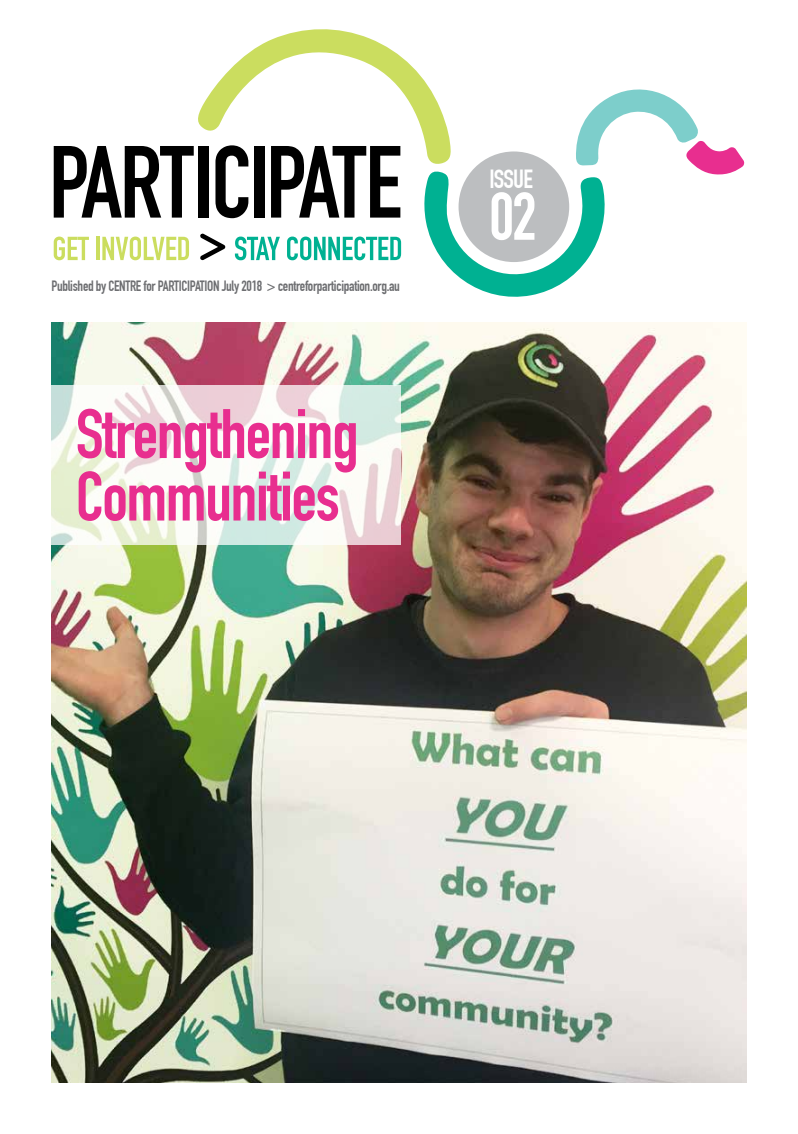
<style>
.page{position:relative;width:798px;height:1134px;background:#fff}
.page>*{position:absolute;margin:0;border:0;box-sizing:border-box;transform-origin:0 0}
.t1{font:700 68.75px/62.5px "DIN Condensed";letter-spacing:-.02em;color:#e82e8f}
.t2{font:700 66.25px "DIN Condensed";color:#fff}
.t3{font:700 25.75px "DIN Condensed";letter-spacing:-.03em;color:#fff}
.t4{font:700 14.62px "DIN Condensed";letter-spacing:-.02em;color:#6d6e71}
</style>
<div class="page">
<svg style="left:54px;top:29px;width:690px;height:268px"></svg>
<div style="left:458px;top:151px;width:111px;height:111px;background:#bcbec0;border-radius:50%"></div>
<img style="left:51px;top:322px;width:695px;height:760px">
<svg style="left:51px;top:385px;width:350px;height:159px;fill:#f8f9f3"></svg>
<p class="t4" style="left:51px;top:277px;width:350px">Published by CENTRE for PARTICIPATION July 2018 &gt; centreforparticipation.org.au</p>
<h1 class="t1" style="left:76px;top:403px;width:284px">Strengthening<br>Communities</h1>
<h3 class="t3" style="left:489px;top:163px;width:45px">ISSUE</h3>
<h2 class="t2" style="left:489px;top:178px;width:49px">02</h2>
<h2 class="t2" style="left:512px;top:178px;width:26px">1</h2>
</div>
